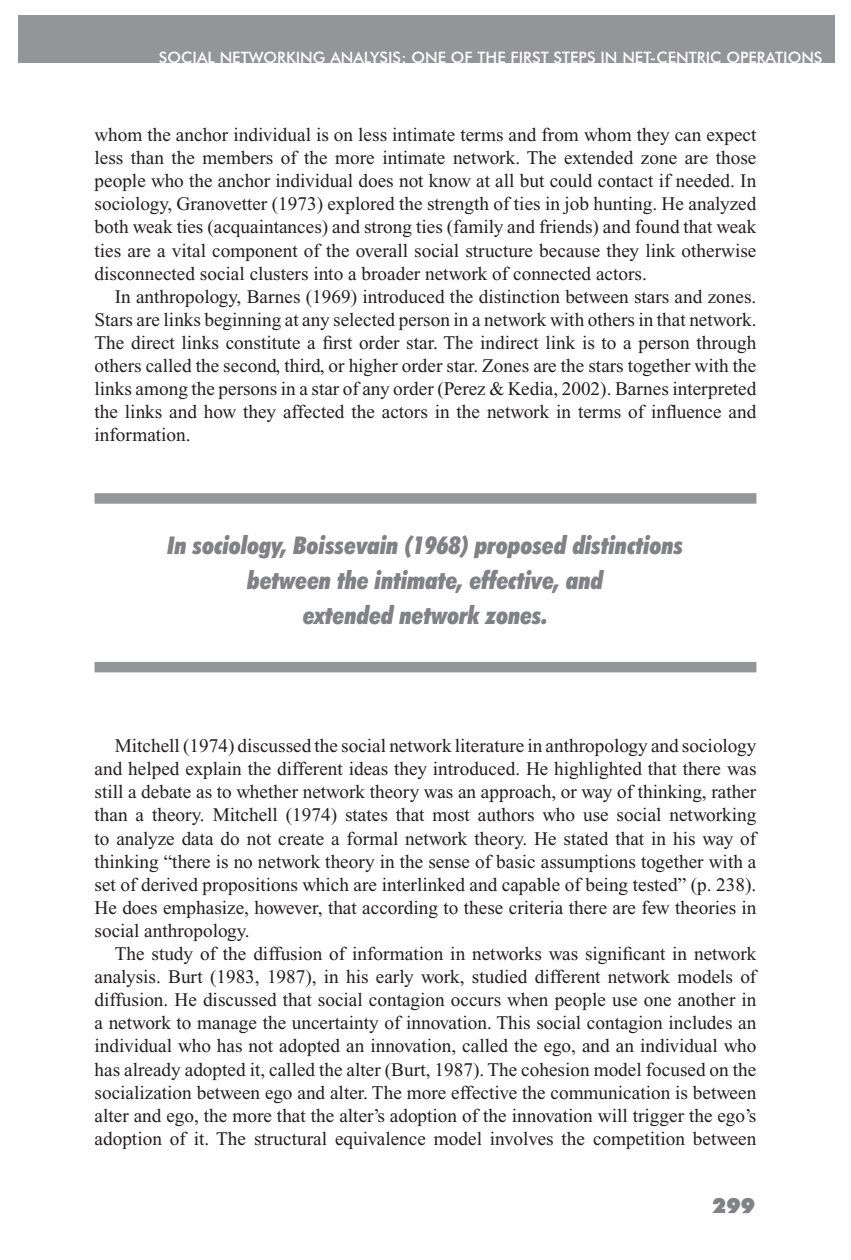
<style>
.page{position:relative;width:851px;height:1260px;background:#fff}
.page>*{position:absolute;margin:0;border:0;box-sizing:border-box;transform-origin:0 0}
.t1{font:italic 900 condensed 24.5px/35px "Futura BT";color:#808285;text-align:center}
.t2{font:900 21px "Futura BT";color:#808285}
.t3{font:19.25px/23.1px "Times New Roman";color:#231f20;text-align:justify}
.t4{font:500 15.75px "Futura BT";color:#fff}
</style>
<div class="page">
<div style="left:19px;top:16px;width:816px;height:47px;background:#939598"></div>
<div style="left:94px;top:493px;width:662px;height:11px;background:#939598"></div>
<div style="left:94px;top:662px;width:662px;height:10px;background:#939598"></div>
<p class="t4" style="left:159px;top:48px;width:665px">SOCIAL NETWORKING ANALYSIS: ONE OF THE FIRST STEPS IN NET-CENTRIC OPERATIONS</p>
<p class="t3" style="left:94px;top:123px;width:663px">whom the anchor individual is on less intimate terms and from whom they can expect less than the members of the more intimate network. The extended zone are those people who the anchor individual does not know at all but could contact if needed. In sociology, Granovetter (1973) explored the strength of ties in job hunting. He analyzed both weak ties (acquaintances) and strong ties (family and friends) and found that weak ties are a vital component of the overall social structure because they link otherwise disconnected social clusters into a broader network of connected actors.</p>
<p class="t3" style="left:94px;top:285px;width:663px;text-indent:20px">In anthropology, Barnes (1969) introduced the distinction between stars and zones.<br>Stars are links beginning at any selected person in a network with others in that network.<br>The direct links constitute a first order star. The indirect link is to a person through others called the second, third, or higher order star. Zones are the stars together with the links among the persons in a star of any order (Perez &amp; Kedia, 2002). Barnes interpreted the links and how they affected the actors in the network in terms of influence and information.</p>
<p class="t1" style="left:167px;top:528px;width:517px">In sociology, Boissevain (1968) proposed distinctions between the intimate, effective, and<br>extended network zones.</p>
<p class="t3" style="left:95px;top:734px;width:663px;text-indent:20px">Mitchell (1974) discussed the social network literature in anthropology and sociology and helped explain the different ideas they introduced. He highlighted that there was still a debate as to whether network theory was an approach, or way of thinking, rather than a theory. Mitchell (1974) states that most authors who use social networking to analyze data do not create a formal network theory. He stated that in his way of thinking “there is no network theory in the sense of basic assumptions together with a set of derived propositions which are interlinked and capable of being tested” (p. 238).<br>He does emphasize, however, that according to these criteria there are few theories in social anthropology.</p>
<p class="t3" style="left:95px;top:942px;width:663px;text-indent:20px">The study of the diffusion of information in networks was significant in network analysis. Burt (1983, 1987), in his early work, studied different network models of diffusion. He discussed that social contagion occurs when people use one another in a network to manage the uncertainty of innovation. This social contagion includes an individual who has not adopted an innovation, called the ego, and an individual who has already adopted it, called the alter (Burt, 1987). The cohesion model focused on the socialization between ego and alter. The more effective the communication is between alter and ego, the more that the alter’s adoption of the innovation will trigger the ego’s adoption of it. The structural equivalence model involves the competition between</p>
<p class="t2" style="left:712px;top:1193px;width:45px">299</p>
</div>
